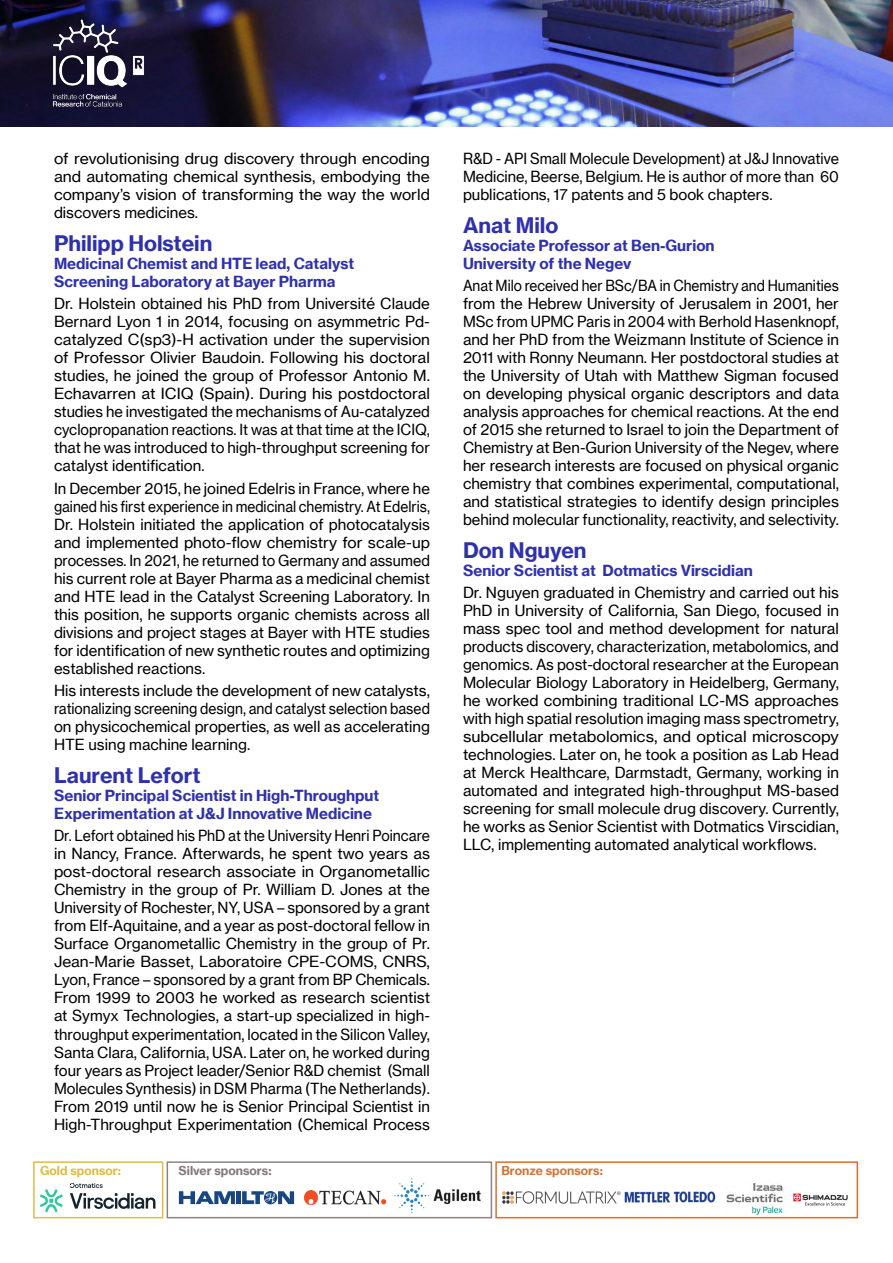
<style>
.page{position:relative;width:893px;height:1263px;background:#fff}
.page>*{position:absolute;margin:0;border:0;box-sizing:border-box;transform-origin:0 0}
.t1{font:21px "N Haas Grotesk TX Pro 75 Bd";color:#2f31ac}
.t2{font:15px/18px "N Haas Grotesk TX Pro 55 Rg";color:#000;text-align:justify}
.t3{font:15px/18px "N Haas Grotesk TX Pro 55 Rg";color:#000;text-align:justify;scale:.94 1}
.t4{font:15px/18px "N Haas Grotesk TX Pro 55 Rg";color:#000;text-align:justify;scale:.92 1}
.t5{font:15px/18px "N Haas Grotesk TX Pro 75 Bd";color:#2f31ac}
.t6{font:15px/18px "N Haas Grotesk TX Pro 55 Rg";color:#000;text-align:justify;scale:1.05 1}
.t7{font:15px/18px "N Haas Grotesk TX Pro 55 Rg";color:#000;text-align:justify;scale:.96 1}
.t8{font:12px "N Haas Grotesk TX Pro 75 Bd";color:#827a78}
.t9{font:12px "N Haas Grotesk TX Pro 75 Bd";color:#ce753a}
.t10{font:12px "N Haas Grotesk TX Pro 75 Bd";color:#dfbc45}
</style>
<div class="page">
<img style="left:0;top:0;width:893px;height:126px">
<img style="left:793px;top:1193px;width:55px;height:13px">
<img style="left:726px;top:1183px;width:58px;height:32px">
<img style="left:383px;top:1178px;width:98px;height:36px">
<div style="left:33px;top:1161px;width:130px;height:57px;border:2px solid #dfbc45"></div>
<div style="left:167px;top:1161px;width:325px;height:57px;border:2px solid #8b8482"></div>
<div style="left:495px;top:1161px;width:363px;height:57px;border:2px solid #dc6f27"></div>
<img style="left:502px;top:1191px;width:119px;height:13px">
<img style="left:624px;top:1191px;width:92px;height:12px">
<svg style="left:70px;top:1183px;width:85px;height:26px"></svg>
<svg style="left:40px;top:1189px;width:23px;height:23px"></svg>
<img style="left:305px;top:1191px;width:81px;height:13px">
<div style="left:236px;top:1191px;width:5px;height:13px;background:#194581"></div>
<svg style="left:242px;top:1191px;width:52px;height:13px"></svg>
<svg style="left:179px;top:1191px;width:56px;height:13px"></svg>
<img style="left:49px;top:17px;width:100px;height:93px">
<p class="t6" style="left:54px;top:149px;width:360px">of revolutionising drug discovery through encoding and automating chemical synthesis, embodying the company’s vision of transforming the way the world discovers medicines.</p>
<h1 class="t1" style="left:54px;top:230px;width:160px">Philipp Holstein</h1>
<p class="t5" style="left:54px;top:254px;width:302px">Medicinal Chemist and HTE lead, Catalyst<br>Screening Laboratory at Bayer Pharma</p>
<p class="t2" style="left:54px;top:295px;width:378px">Dr. Holstein obtained his PhD from Université Claude Bernard Lyon 1 in 2014, focusing on asymmetric Pd&shy;catalyzed C(sp3)-H activation under the supervision of Professor Olivier Baudoin. Following his doctoral studies, he joined the group of Professor Antonio M.<br>Echavarren at ICIQ (Spain). During his postdoctoral studies he investigated the mechanisms of Au-catalyzed cyclopropanation reactions. It was at that time at the ICIQ, that he was introduced to high-throughput screening for catalyst identification.</p>
<p class="t2" style="left:54px;top:479px;width:377px">In December 2015, he joined Edelris in France, where he gained his first experience in medicinal chemistry. At Edelris, Dr. Holstein initiated the application of photocatalysis and implemented photo-flow chemistry for scale-up processes. In 2021, he returned to Germany and assumed his current role at Bayer Pharma as a medicinal chemist and HTE lead in the Catalyst Screening Laboratory. In this position, he supports organic chemists across all divisions and project stages at Bayer with HTE studies for identification of new synthetic routes and optimizing established reactions.</p>
<p class="t2" style="left:54px;top:682px;width:377px">His interests include the development of new catalysts, rationalizing screening design, and catalyst selection based on physicochemical properties, as well as accelerating HTE using machine learning.</p>
<h1 class="t1" style="left:54px;top:762px;width:148px">Laurent Lefort</h1>
<p class="t5" style="left:54px;top:786px;width:327px">Senior Principal Scientist in High-Throughput<br>Experimentation at J&amp;J Innovative Medicine</p>
<p class="t3" style="left:54px;top:827px;width:402px">Dr. Lefort obtained his PhD at the University Henri Poincare in Nancy, France. Afterwards, he spent two years as post-doctoral research associate in Organometallic Chemistry in the group of Pr. William D. Jones at the University of Rochester, NY, USA – sponsored by a grant from Elf-Aquitaine, and a year as post-doctoral fellow in Surface Organometallic Chemistry in the group of Pr.<br>Jean-Marie Basset, Laboratoire CPE-COMS, CNRS, Lyon, France – sponsored by a grant from BP Chemicals.<br>From 1999 to 2003 he worked as research scientist at Symyx Technologies, a start-up specialized in high&shy;throughput experimentation, located in the Silicon Valley, Santa Clara, California, USA. Later on, he worked during four years as Project leader/Senior R&amp;D chemist (Small Molecules Synthesis) in DSM Pharma (The Netherlands).<br>From 2019 until now he is Senior Principal Scientist in High-Throughput Experimentation (Chemical Process</p>
<p class="t7" style="left:463px;top:149px;width:393px">R&amp;D - API Small Molecule Development) at J&amp;J Innovative Medicine, Beerse, Belgium. He is author of more than 60 publications, 17 patents and 5 book chapters.</p>
<h1 class="t1" style="left:463px;top:212px;width:97px">Anat Milo</h1>
<p class="t5" style="left:463px;top:236px;width:253px">Associate Professor at Ben-Gurion<br>University of the Negev</p>
<p class="t4" style="left:463px;top:277px;width:410px">Anat Milo received her BSc/BA in Chemistry and Humanities from the Hebrew University of Jerusalem in 2001, her MSc from UPMC Paris in 2004 with Berhold Hasenknopf, and her PhD from the Weizmann Institute of Science in 2011 with Ronny Neumann. Her postdoctoral studies at the University of Utah with Matthew Sigman focused on developing physical organic descriptors and data analysis approaches for chemical reactions. At the end of 2015 she returned to Israel to join the Department of Chemistry at Ben-Gurion University of the Negev, where her research interests are focused on physical organic chemistry that combines experimental, computational, and statistical strategies to identify design principles behind molecular functionality, reactivity, and selectivity.</p>
<h1 class="t1" style="left:463px;top:537px;width:125px">Don Nguyen</h1>
<p class="t5" style="left:463px;top:561px;width:291px">Senior Scientist at Dotmatics Virscidian</p>
<p class="t2" style="left:463px;top:584px;width:377px">Dr. Nguyen graduated in Chemistry and carried out his PhD in University of California, San Diego, focused in mass spec tool and method development for natural products discovery, characterization, metabolomics, and genomics. As post-doctoral researcher at the European Molecular Biology Laboratory in Heidelberg, Germany, he worked combining traditional LC-MS approaches with high spatial resolution imaging mass spectrometry, subcellular metabolomics, and optical microscopy technologies. Later on, he took a position as Lab Head at Merck Healthcare, Darmstadt, Germany, working in automated and integrated high-throughput MS-based screening for small molecule drug discovery. Currently, he works as Senior Scientist with Dotmatics Virscidian, LLC, implementing automated analytical workflows.</p>
<p class="t10" style="left:40px;top:1163px;width:82px">Gold sponsor:</p>
<p class="t8" style="left:179px;top:1163px;width:94px">Silver sponsors:</p>
<p class="t9" style="left:501px;top:1163px;width:103px">Bronze sponsors:</p>
</div>
